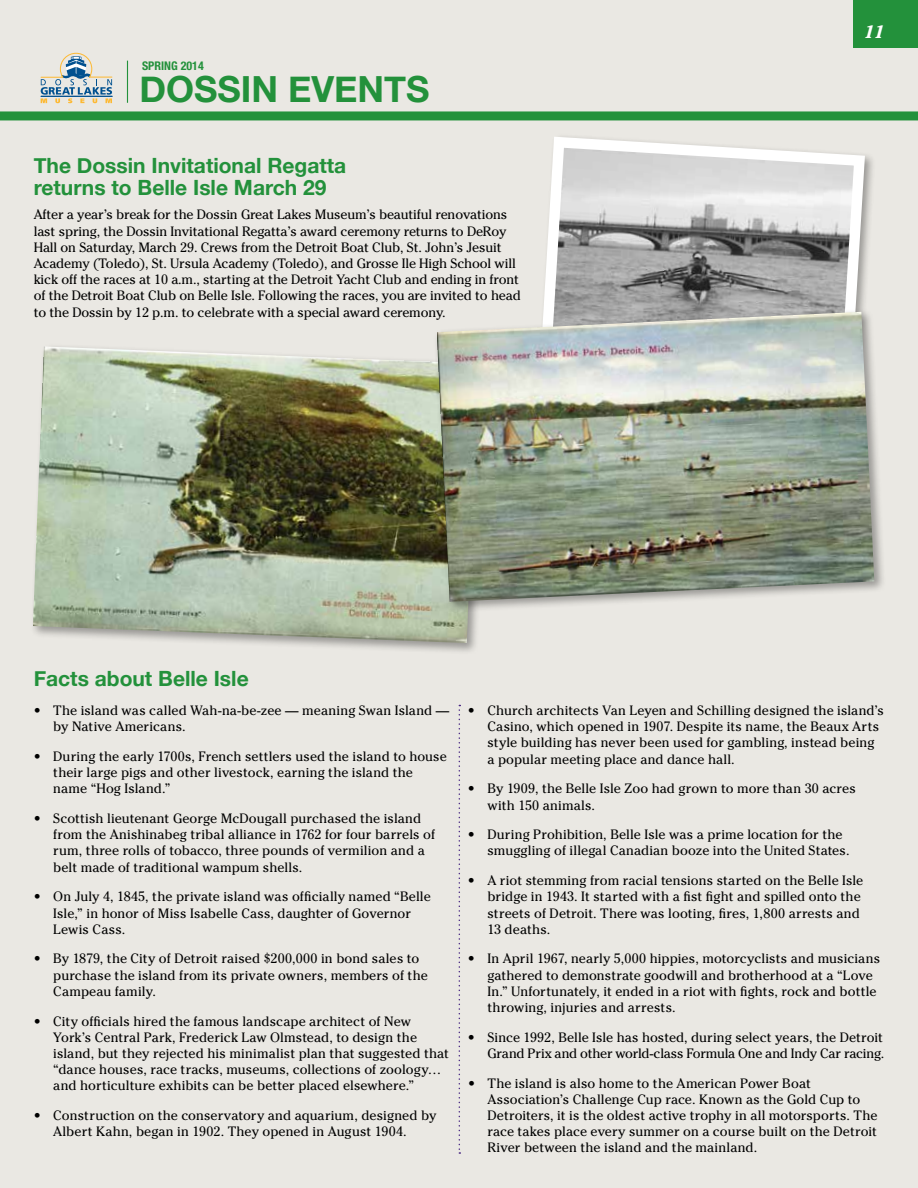
<style>
.page{position:relative;width:918px;height:1188px;background:#eae8e3}
.page>*{position:absolute;margin:0;border:0;box-sizing:border-box;transform-origin:0 0}
.t1{font:700 36px "Helvetica Neue";color:#23913b}
.t2{font:700 21px/22.5px "Helvetica Neue";color:#23913b}
.t3{font:italic 700 18px "Cheltenham Std";color:#fff}
.t4{font:13.5px/16.2px "Cheltenham";color:#000}
.t5{font:700 condensed 12px "Helvetica Neue";color:#23913b}
</style>
<div class="page">
<div style="left:853px;top:0;width:65px;height:48px;background:#23913b"></div>
<svg style="left:41px;top:53px;width:71px;height:50px"></svg>
<hr style="left:127px;top:61px;width:1px;height:42px;background:#23913b">
<div style="left:0;top:111px;width:918px;height:9px;background:#23913b"></div>
<svg style="left:544px;top:136px;width:327px;height:173px"></svg>
<svg style="left:459px;top:705px;width:1px;height:449px"></svg>
<div style="left:30px;top:343px;width:459px;height:312px;background:#000;opacity:.35"></div>
<img style="left:33px;top:346px;width:445px;height:297px">
<div style="left:434px;top:309px;width:452px;height:305px;background:#000;opacity:.35"></div>
<img style="left:437px;top:312px;width:437px;height:290px">
<p class="t5" style="left:142px;top:59px;width:20px">SPRING</p>
<p class="t5" style="left:181px;top:59px;width:25px">2014</p>
<h1 class="t1" style="left:139px;top:57px;width:50px">Dossin</h1>
<h1 class="t1" style="left:288px;top:57px;width:71px">Events</h1>
<h2 class="t2" style="left:34px;top:153px;width:314px">The Dossin Invitational Regatta returns to Belle Isle March 29</h2>
<p class="t4" style="left:34px;top:206px;width:489px">After a year’s break for the Dossin Great Lakes Museum’s beautiful renovations last spring, the Dossin Invitational Regatta’s award ceremony returns to DeRoy Hall on Saturday, March 29. Crews from the Detroit Boat Club, St. John’s Jesuit Academy (Toledo), St. Ursula Academy (Toledo), and Grosse Ile High School will kick off the races at 10 a.m., starting at the Detroit Yacht Club and ending in front of the Detroit Boat Club on Belle Isle. Following the races, you are invited to head to the Dossin by 12 p.m. to celebrate with a special award ceremony.</p>
<h2 class="t2" style="left:34px;top:666px;width:216px">Facts about Belle Isle</h2>
<h3 class="t3" style="left:864px;top:21px;width:22px">11</h3>
<p class="t4" style="left:53px;top:702px;width:398px;text-indent:-19px">• The island was called Wah-na-be-zee — meaning Swan Island — by Native Americans.</p>
<p class="t4" style="left:53px;top:748px;width:395px;text-indent:-19px">• During the early 1700s, French settlers used the island to house their large pigs and other livestock, earning the island the name “Hog Island.”</p>
<p class="t4" style="left:53px;top:810px;width:383px;text-indent:-19px">• Scottish lieutenant George McDougall purchased the island from the Anishinabeg tribal alliance in 1762 for four barrels of rum, three rolls of tobacco, three pounds of vermilion and a belt made of traditional wampum shells.</p>
<p class="t4" style="left:53px;top:888px;width:379px;text-indent:-19px">• On July 4, 1845, the private island was officially named “Belle<br>Isle,” in honor of Miss Isabelle Cass, daughter of Governor<br>Lewis Cass.</p>
<p class="t4" style="left:53px;top:951px;width:376px;text-indent:-19px">• By 1879, the City of Detroit raised $200,000 in bond sales to purchase the island from its private owners, members of the<br>Campeau family.</p>
<p class="t4" style="left:53px;top:1013px;width:397px;text-indent:-19px">• City officials hired the famous landscape architect of New York’s Central Park, Frederick Law Olmstead, to design the island, but they rejected his minimalist plan that suggested that “dance houses, race tracks, museums, collections of zoology… and horticulture exhibits can be better placed elsewhere.”</p>
<p class="t4" style="left:53px;top:1107px;width:385px;text-indent:-19px">• Construction on the conservatory and aquarium, designed by<br>Albert Kahn, began in 1902. They opened in August 1904.</p>
<p class="t4" style="left:487px;top:702px;width:398px;text-indent:-19px">• Church architects Van Leyen and Schilling designed the island’s Casino, which opened in 1907. Despite its name, the Beaux Arts style building has never been used for gambling, instead being a popular meeting place and dance hall.</p>
<p class="t4" style="left:487px;top:780px;width:370px;text-indent:-19px">• By 1909, the Belle Isle Zoo had grown to more than 30 acres with 150 animals.</p>
<p class="t4" style="left:487px;top:826px;width:364px;text-indent:-19px">• During Prohibition, Belle Isle was a prime location for the smuggling of illegal Canadian booze into the United States.</p>
<p class="t4" style="left:487px;top:872px;width:377px;text-indent:-19px">• A riot stemming from racial tensions started on the Belle Isle bridge in 1943. It started with a fist fight and spilled onto the streets of Detroit. There was looting, fires, 1,800 arrests and 13 deaths.</p>
<p class="t4" style="left:487px;top:951px;width:394px;text-indent:-19px">• In April 1967, nearly 5,000 hippies, motorcyclists and musicians gathered to demonstrate goodwill and brotherhood at a “Love In.” Unfortunately, it ended in a riot with fights, rock and bottle throwing, injuries and arrests.</p>
<p class="t4" style="left:468px;top:1029px;width:418px;text-align:right">• Since 1992, Belle Isle has hosted, during select years, the Detroit<br>Grand Prix and other world-class Formula One and Indy Car racing.</p>
<p class="t4" style="left:487px;top:1075px;width:392px;text-indent:-19px">• The island is also home to the American Power Boat Association’s Challenge Cup race. Known as the Gold Cup to Detroiters, it is the oldest active trophy in all motorsports. The race takes place every summer on a course built on the Detroit River between the island and the mainland.</p>
</div>
